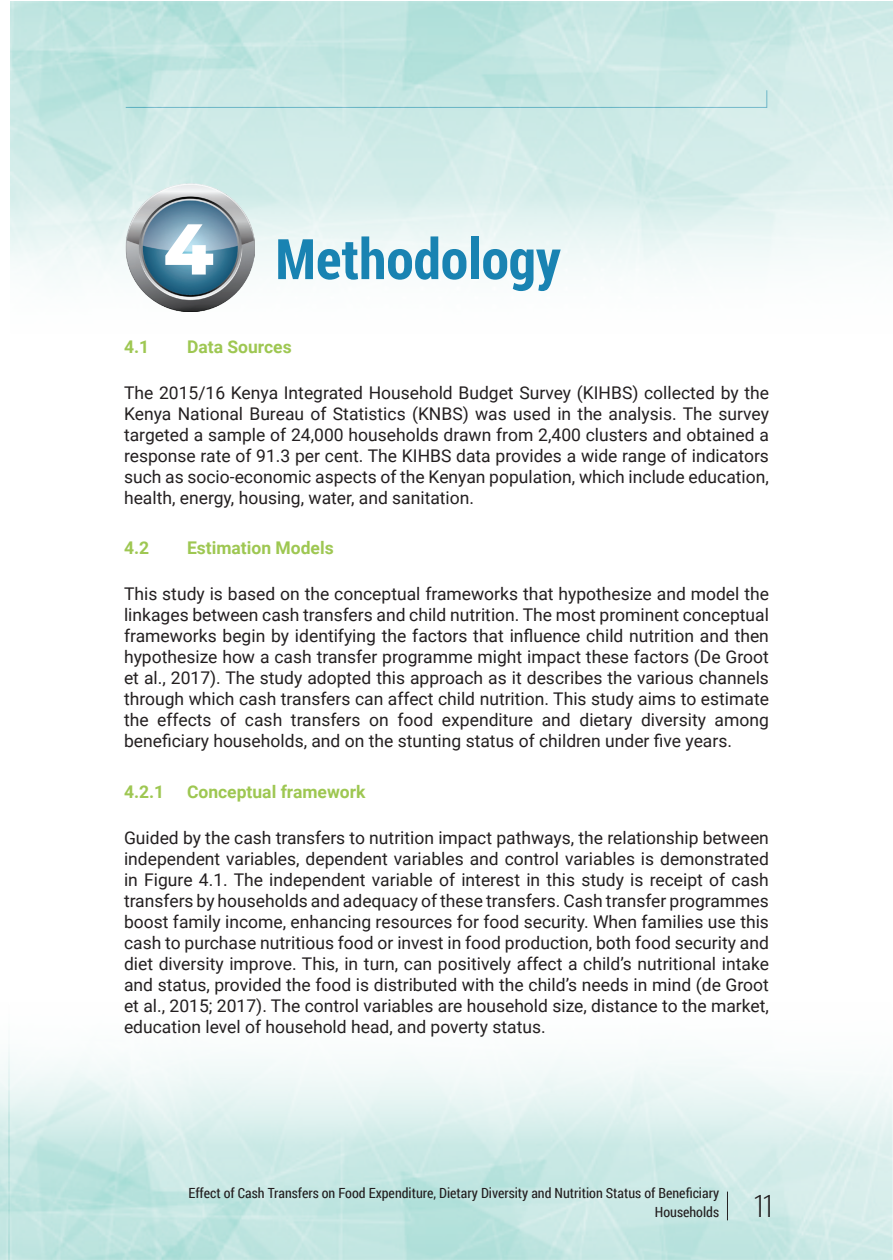
<style>
.page{position:relative;width:893px;height:1260px;background:#fff}
.page>*{position:absolute;margin:0;border:0;box-sizing:border-box;transform-origin:0 0}
.t1{font:800 71.75px "Montserrat";color:#fff}
.t2{font:700 56px "Roboto Condensed";color:#1983b2}
.t3{font:300 31.5px "Stag Sans";color:#231f20}
.t4{font:17.5px/21px "Roboto";color:#231f20;text-align:justify}
.t5{font:700 17.5px "Roboto";color:#9ec752}
.t6{font:14px/19.2px "Roboto Condensed";color:#231f20;text-align:right}
.s1{font-family:"Roboto Condensed";font-weight:700;font-size:52.5px}
</style>
<div class="page">
<svg style="left:727px;top:1192px;width:1px;height:28px"></svg>
<img style="left:10px;top:1px;width:883px;height:281px">
<img style="left:123px;top:184px;width:131px;height:128px">
<h1 class="t1" style="left:163px;top:196px;width:52px">4<span class="s1">1</span></h1>
<h2 class="t2" style="left:275px;top:220px;width:287px">Methodology</h2>
<p class="t5" style="left:124px;top:334px;width:27px">4.1</p>
<p class="t5" style="left:187px;top:334px;width:106px">Data Sources</p>
<p class="t4" style="left:124px;top:381px;width:646px">The 2015/16 Kenya Integrated Household Budget Survey (KIHBS) collected by the Kenya National Bureau of Statistics (KNBS) was used in the analysis. The survey targeted a sample of 24,000 households drawn from 2,400 clusters and obtained a response rate of 91.3 per cent. The KIHBS data provides a wide range of indicators such as socio-economic aspects of the Kenyan population, which include education, health, energy, housing, water, and sanitation.</p>
<p class="t5" style="left:124px;top:536px;width:27px">4.2</p>
<p class="t5" style="left:187px;top:536px;width:148px">Estimation Models</p>
<p class="t4" style="left:124px;top:583px;width:646px">This study is based on the conceptual frameworks that hypothesize and model the linkages between cash transfers and child nutrition. The most prominent conceptual frameworks begin by identifying the factors that influence child nutrition and then hypothesize how a cash transfer programme might impact these factors (De Groot et al., 2017). The study adopted this approach as it describes the various channels through which cash transfers can affect child nutrition. This study aims to estimate the effects of cash transfers on food expenditure and dietary diversity among beneficiary households, and on the stunting status of children under five years.</p>
<p class="t5" style="left:124px;top:780px;width:42px">4.2.1</p>
<p class="t5" style="left:187px;top:780px;width:180px">Conceptual framework</p>
<p class="t4" style="left:124px;top:826px;width:646px">Guided by the cash transfers to nutrition impact pathways, the relationship between independent variables, dependent variables and control variables is demonstrated in Figure 4.1. The independent variable of interest in this study is receipt of cash transfers by households and adequacy of these transfers. Cash transfer programmes boost family income, enhancing resources for food security. When families use this cash to purchase nutritious food or invest in food production, both food security and diet diversity improve. This, in turn, can positively affect a child’s nutritional intake and status, provided the food is distributed with the child’s needs in mind (de Groot et al., 2015; 2017). The control variables are household size, distance to the market, education level of household head, and poverty status.</p>
<p class="t6" style="left:189px;top:1183px;width:532px">Effect of Cash Transfers on Food Expenditure, Dietary Diversity and Nutrition Status of Beneficiary<br>Households</p>
<h3 class="t3" style="left:755px;top:1189px;width:20px">11</h3>
</div>
